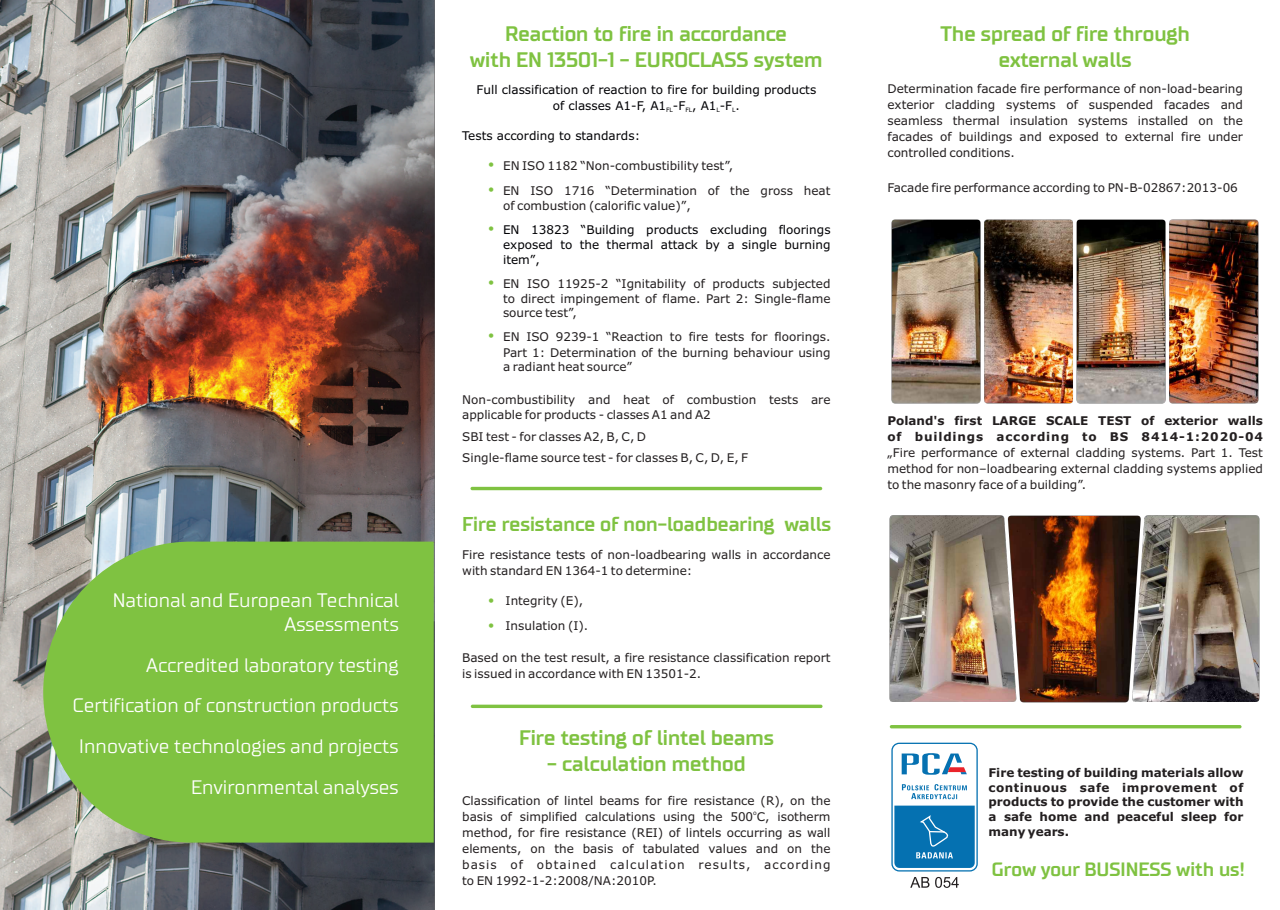
<style>
.page{position:relative;width:1280px;height:910px;background:#fff}
.page>*{position:absolute;margin:0;border:0;box-sizing:border-box;transform-origin:0 0}
.t1{font:700 21px/25.8px "TT Supermolot";color:#7fc241;text-align:center}
.t2{font:700 19.95px "TT Supermolot";color:#7fc241}
.t3{font:19.5px/40.8px "TT Supermolot";color:#fff;text-align:right}
.t4{font:700 19.35px "TT Supermolot";color:#7fc241}
.t5{font:12px/16px "Verdana";color:#231f20;text-align:justify}
.t6{font:700 12px/14.5px "Verdana";color:#231f20;text-align:justify}
.t7{font:12px/14.9px "Verdana";color:#000104;text-align:center}
.t8{font:6px "Verdana";color:#000104}
.t9{font:6px "Verdana";color:#231f20}
</style>
<div class="page">
<img style="left:0;top:0;width:434px;height:910px">
<svg style="left:43px;top:542px;width:391px;height:301px;background:#82bf4a"></svg>
<div style="left:239px;top:660px;width:68px;height:75px;background:#7fc241"></div>
<hr style="left:471px;top:705px;width:351px;height:3px;background:#7fc241;border-radius:2px">
<hr style="left:470px;top:487px;width:352px;height:3px;background:#7fc241;border-radius:2px">
<div style="left:891px;top:743px;width:87px;height:128px;background:#fff;border:1px solid #0571b1;border-radius:7px"></div>
<svg style="left:894px;top:746px;width:81px;height:122px"></svg>
<svg style="left:910px;top:877px;width:49px;height:11px"></svg>
<hr style="left:890px;top:725px;width:351px;height:3px;background:#7fc241;border-radius:2px">
<img style="left:889px;top:515px;width:371px;height:188px">
<img style="left:891px;top:219px;width:368px;height:185px">
<h3 class="t3" style="left:112px;top:588px;width:288px;line-height:24px">National and European Technical<br>Assessments</h3>
<h3 class="t3" style="left:73px;top:645px;width:328px">Accredited laboratory testing Certification of construction products Innovative technologies and projects Environmental analyses</h3>
<h1 class="t1" style="left:470px;top:21px;width:354px">Reaction to fire in accordance<br>with EN 13501-1 - EUROCLASS system</h1>
<p class="t7" style="left:477px;top:82px;width:341px;line-height:16px">Full classification of reaction to fire for building products of classes A1-F, A1 -F , A1 -F .</p>
<p class="t8" style="left:666px;top:107px;width:8px">FL</p>
<p class="t8" style="left:685px;top:107px;width:8px">FL</p>
<p class="t8" style="left:716px;top:107px;width:5px">L</p>
<p class="t8" style="left:732px;top:107px;width:5px">L</p>
<p class="t7" style="left:462px;top:129px;width:179px">Tests according to standards:</p>
<p class="t5" style="left:503px;top:158px;width:232px">EN ISO 1182 “Non-combustibility test”,</p>
<p class="t5" style="left:503px;top:184px;width:329px;line-height:15.3px">EN ISO 1716 “Determination of the gross heat of combustion (calorific value)”,</p>
<p class="t7" style="left:503px;top:223px;width:329px;text-align:justify">EN 13823 “Building products excluding floorings exposed to the thermal attack by a single burning item”,</p>
<p class="t5" style="left:503px;top:277px;width:329px;line-height:14.9px">EN ISO 11925-2 “Ignitability of products subjected to direct impingement of flame. Part 2: Single-flame source test”,</p>
<p class="t5" style="left:503px;top:331px;width:329px;line-height:14.9px">EN ISO 9239-1 “Reaction to fire tests for floorings.<br>Part 1: Determination of the burning behaviour using a radiant heat source”</p>
<p class="t5" style="left:462px;top:393px;width:370px;line-height:14.5px">Non-combustibility and heat of combustion tests are applicable for products - classes A1 and A2</p>
<p class="t5" style="left:462px;top:451px;width:287px">Single-flame source test - for classes B, C, D, E, F</p>
<p class="t5" style="left:462px;top:429px;width:185px">SBI test - for classes A2, B, C, D</p>
<h2 class="t2" style="left:462px;top:512px;width:371px">Fire resistance of non-loadbearing walls</h2>
<p class="t5" style="left:462px;top:547px;width:370px">Fire resistance tests of non-loadbearing walls in accordance with standard EN 1364-1 to determine:</p>
<p class="t5" style="left:506px;top:590px;width:84px;line-height:24.9px">Integrity (E),<br>Insulation (I).</p>
<p class="t5" style="left:462px;top:651px;width:370px">Based on the test result, a fire resistance classification report is issued in accordance with EN 13501-2.</p>
<h1 class="t1" style="left:519px;top:725px;width:257px">Fire testing of lintel beams</h1>
<h1 class="t1" style="left:547px;top:751px;width:200px">- calculation method</h1>
<p class="t5" style="left:462px;top:793px;width:370px">Classification of lintel beams for fire resistance (R), on the</p>
<p class="t9" style="left:753px;top:810px;width:5px">o</p>
<p class="t5" style="left:462px;top:809px;width:370px">basis of simplified calculations using the 500 C, isotherm method, for fire resistance (REI) of lintels occurring as wall elements, on the basis of tabulated values and on the basis of obtained calculation results, according to EN 1992-1-2:2008/NA:2010P.</p>
<h1 class="t1" style="left:940px;top:21px;width:251px">The spread of fire through external walls</h1>
<p class="t5" style="left:887px;top:82px;width:357px">Determination facade fire performance of non-load-bearing exterior cladding systems of suspended facades and seamless thermal insulation systems installed on the facades of buildings and exposed to external fire under controlled conditions.</p>
<p class="t5" style="left:887px;top:180px;width:352px">Facade fire performance according to PN-B-02867:2013-06</p>
<p class="t6" style="left:887px;top:413px;width:377px;line-height:16px">Poland's first LARGE SCALE TEST of exterior walls of buildings according to BS 8414-1:2020-04</p>
<p class="t5" style="left:887px;top:445px;width:377px">„Fire performance of external cladding systems. Part 1. Test method for non–loadbearing external cladding systems applied to the masonry face of a building”.</p>
<p class="t6" style="left:988px;top:766px;width:257px">Fire testing of building materials allow continuous safe improvement of products to provide the customer with a safe home and peaceful sleep for many years.</p>
<h3 class="t4" style="left:992px;top:857px;width:254px">Grow your BUSINESS with us!</h3>
</div>
